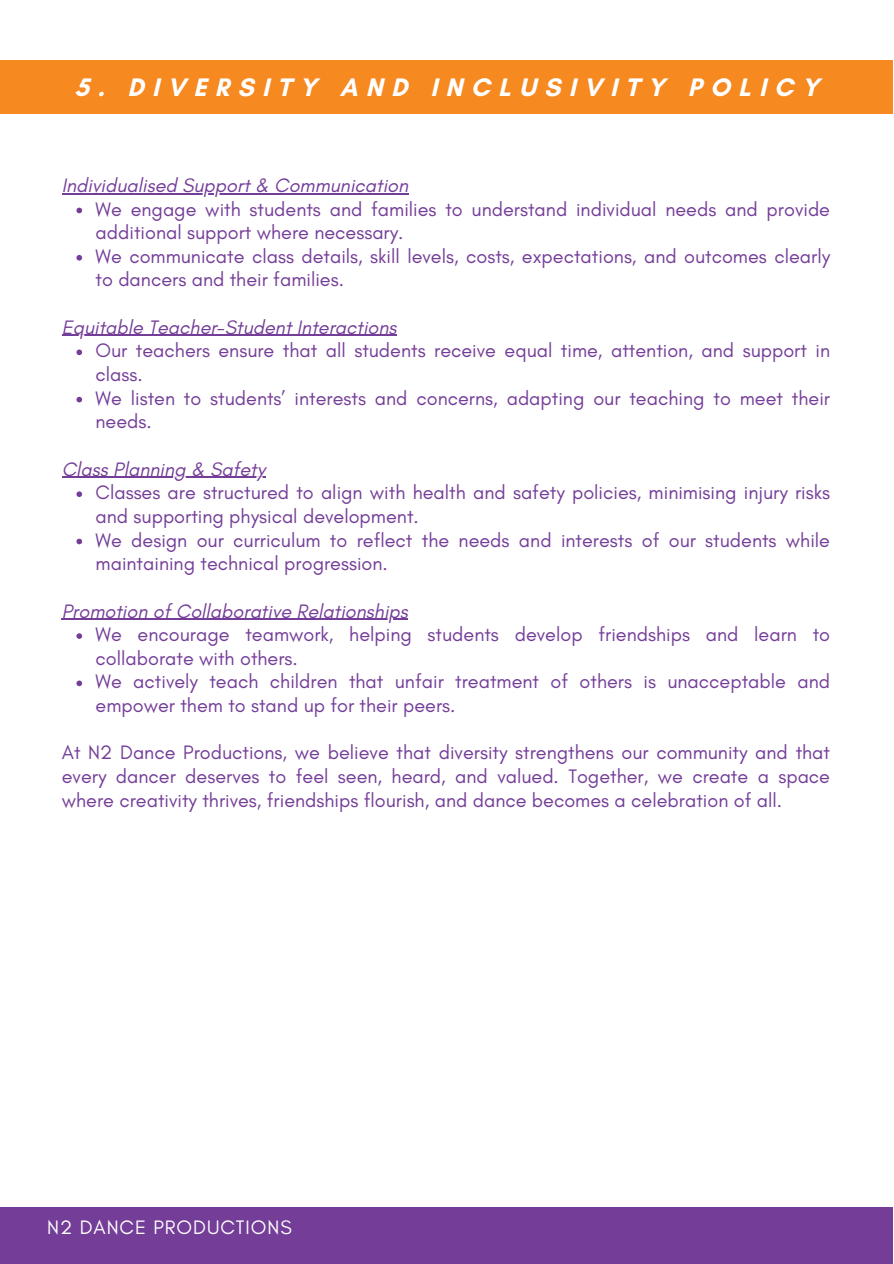
<style>
.page{position:relative;width:894px;height:1264px;background:#fff}
.page>*{position:absolute;margin:0;border:0;box-sizing:border-box;transform-origin:0 0}
.t1{font:700 25.8px "Glacial Indifference";letter-spacing:.32em;color:#fff}
.t2{font:19.8px/23.7px "Glacial Indifference";color:#743d98}
.t3{font:italic 19.8px "Glacial Indifference";color:#743d98}
.t4{font:19.8px "Glacial Indifference";letter-spacing:.05em;color:#fff}
</style>
<div class="page">
<div style="left:0;top:1207px;width:892px;height:56px;background:#743d98"></div>
<div style="left:0;top:60px;width:892px;height:53px;background:#f68920"></div>
<hr style="left:62px;top:193px;width:346px;height:1px;background:#743d98">
<svg style="left:76px;top:208px;width:6px;height:5px"></svg>
<svg style="left:76px;top:255px;width:6px;height:5px"></svg>
<hr style="left:62px;top:335px;width:334px;height:1px;background:#743d98">
<svg style="left:76px;top:349px;width:6px;height:6px"></svg>
<svg style="left:76px;top:397px;width:6px;height:5px"></svg>
<hr style="left:62px;top:477px;width:203px;height:1px;background:#743d98">
<svg style="left:76px;top:491px;width:6px;height:6px"></svg>
<svg style="left:76px;top:538px;width:6px;height:6px"></svg>
<hr style="left:62px;top:618px;width:346px;height:1px;background:#743d98">
<svg style="left:76px;top:633px;width:6px;height:6px"></svg>
<svg style="left:76px;top:680px;width:6px;height:6px"></svg>
<h1 class="t1" style="left:75px;top:71px;width:745px">5. DIVERSITY AND INCLUSIVITY POLICY</h1>
<p class="t3" style="left:62px;top:174px;width:348px">Individualised Support &amp; Communication</p>
<p class="t2" style="left:95px;top:197px;width:735px">We engage with students and families to understand individual needs and provide additional support where necessary.<br>We communicate class details, skill levels, costs, expectations, and outcomes clearly to dancers and their families.</p>
<p class="t3" style="left:62px;top:316px;width:336px">Equitable Teacher-Student Interactions</p>
<p class="t2" style="left:95px;top:339px;width:735px">Our teachers ensure that all students receive equal time, attention, and support in class.<br>We listen to students’ interests and concerns, adapting our teaching to meet their needs.</p>
<p class="t3" style="left:62px;top:458px;width:205px">Class Planning &amp; Safety</p>
<p class="t2" style="left:95px;top:481px;width:735px">Classes are structured to align with health and safety policies, minimising injury risks and supporting physical development.<br>We design our curriculum to reflect the needs and interests of our students while maintaining technical progression.</p>
<p class="t3" style="left:62px;top:600px;width:347px">Promotion of Collaborative Relationships</p>
<p class="t2" style="left:95px;top:623px;width:735px">We encourage teamwork, helping students develop friendships and learn to collaborate with others.<br>We actively teach children that unfair treatment of others is unacceptable and empower them to stand up for their peers.</p>
<p class="t2" style="left:62px;top:741px;width:769px;text-align:justify">At N2 Dance Productions, we believe that diversity strengthens our community and that every dancer deserves to feel seen, heard, and valued. Together, we create a space where creativity thrives, friendships flourish, and dance becomes a celebration of all.</p>
<p class="t4" style="left:47px;top:1216px;width:246px">N2 DANCE PRODUCTIONS</p>
</div>
